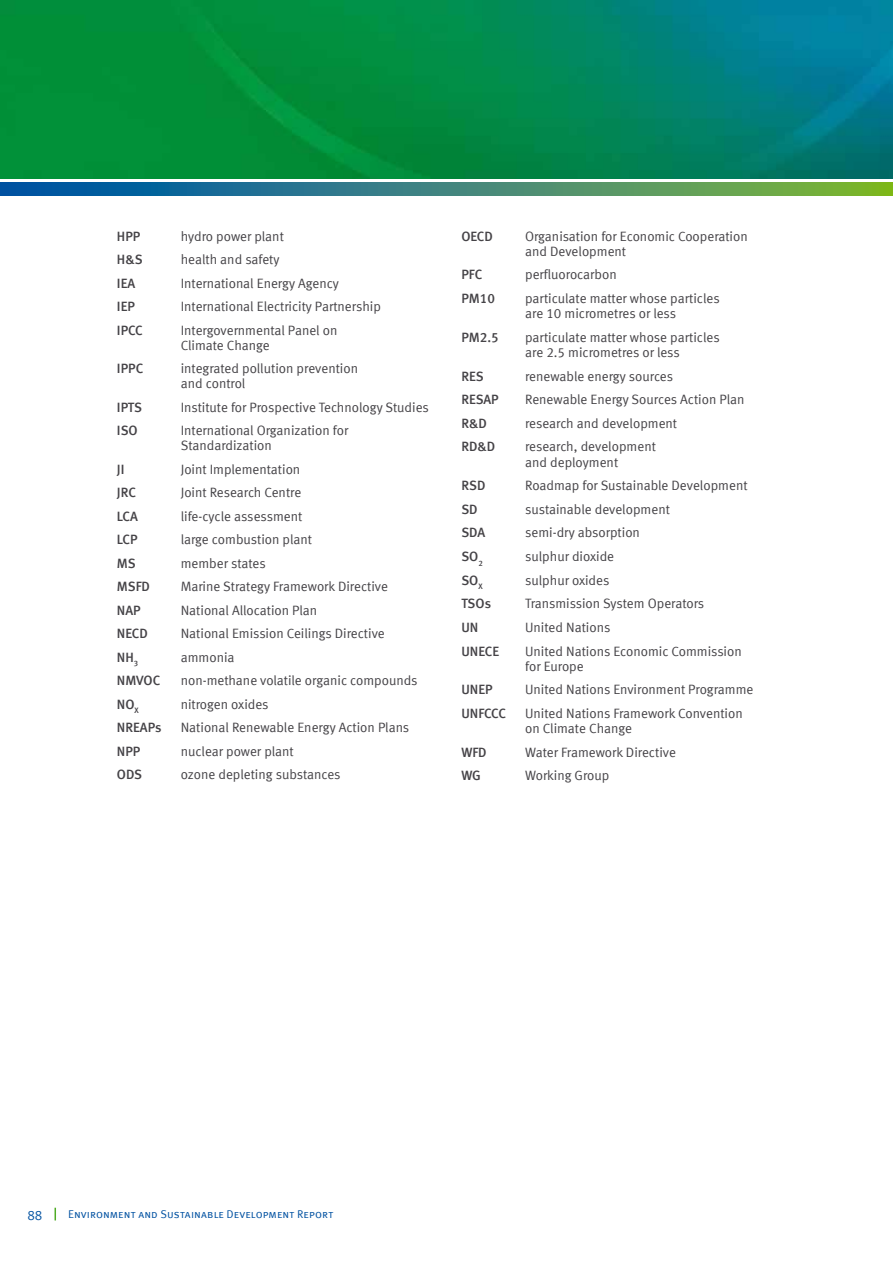
<style>
.page{position:relative;width:893px;height:1263px;background:#fff}
.page>*{position:absolute;margin:0;border:0;box-sizing:border-box;transform-origin:0 0}
.t1{font:13.5px/15.1px "Meta Normal LF";color:#454347}
.t2{font:13.5px "Meta Medium LF";color:#454347}
.t3{font:13.5px "Meta Normal LF Caps";color:#0051a1}
.t4{font:11.25px "Meta Normal LF Caps";letter-spacing:.01em;color:#0051a1}
</style>
<div class="page">
<svg style="left:55px;top:1208px;width:1px;height:12px"></svg>
<svg style="left:0;top:183px;width:893px;height:13px"></svg>
<img style="left:0;top:0;width:893px;height:179px">
<p class="t2" style="left:117px;top:228px;width:7px">HPP</p>
<p class="t1" style="left:181px;top:228px;width:105px">hydro power plant</p>
<p class="t2" style="left:117px;top:252px;width:27px">H&amp;S</p>
<p class="t1" style="left:181px;top:252px;width:100px">health and safety</p>
<p class="t2" style="left:117px;top:275px;width:20px">IEA</p>
<p class="t1" style="left:181px;top:275px;width:160px">International Energy Agency</p>
<p class="t2" style="left:117px;top:299px;width:15px">IEP</p>
<p class="t1" style="left:181px;top:299px;width:202px">International Electricity Partnership</p>
<p class="t2" style="left:117px;top:322px;width:28px">IPCC</p>
<p class="t1" style="left:181px;top:322px;width:158px">Intergovernmental Panel on<br>Climate Change</p>
<p class="t2" style="left:117px;top:361px;width:28px">IPPC</p>
<p class="t1" style="left:181px;top:361px;width:179px">integrated pollution prevention and control</p>
<p class="t2" style="left:117px;top:399px;width:27px">IPTS</p>
<p class="t1" style="left:181px;top:399px;width:250px">Institute for Prospective Technology Studies</p>
<p class="t2" style="left:117px;top:423px;width:22px">ISO</p>
<p class="t1" style="left:181px;top:423px;width:169px">International Organization for<br>Standardization</p>
<p class="t2" style="left:117px;top:461px;width:9px">JI</p>
<p class="t1" style="left:181px;top:461px;width:121px">Joint Implementation</p>
<p class="t2" style="left:117px;top:485px;width:21px">JRC</p>
<p class="t1" style="left:181px;top:485px;width:122px">Joint Research Centre</p>
<p class="t2" style="left:117px;top:508px;width:23px">LCA</p>
<p class="t1" style="left:181px;top:508px;width:123px">life-cycle assessment</p>
<p class="t2" style="left:117px;top:532px;width:18px">LCP</p>
<p class="t1" style="left:181px;top:532px;width:133px">large combustion plant</p>
<p class="t2" style="left:117px;top:555px;width:20px">MS</p>
<p class="t1" style="left:181px;top:555px;width:87px">member states</p>
<p class="t2" style="left:117px;top:579px;width:35px">MSFD</p>
<p class="t1" style="left:181px;top:579px;width:209px">Marine Strategy Framework Directive</p>
<p class="t2" style="left:117px;top:602px;width:21px">NAP</p>
<p class="t1" style="left:181px;top:602px;width:138px">National Allocation Plan</p>
<p class="t2" style="left:117px;top:626px;width:32px">N ECD</p>
<p class="t1" style="left:181px;top:626px;width:206px">National Emission Ceilings Directive</p>
<p class="t2" style="left:117px;top:649px;width:23px">NH <sub>3</sub></p>
<p class="t1" style="left:181px;top:649px;width:55px">ammonia</p>
<p class="t2" style="left:117px;top:673px;width:10px">NMV</p>
<p class="t2" style="left:144px;top:673px;width:18px">OC</p>
<p class="t1" style="left:181px;top:673px;width:238px">non-methane volatile organic compounds</p>
<p class="t2" style="left:117px;top:696px;width:23px">NO<sub>X</sub></p>
<p class="t1" style="left:181px;top:696px;width:89px">nitrogen oxides</p>
<p class="t2" style="left:117px;top:720px;width:46px">N REAPs</p>
<p class="t1" style="left:181px;top:720px;width:230px">National Renewable Energy Action Plans</p>
<p class="t2" style="left:117px;top:743px;width:7px">NPP</p>
<p class="t1" style="left:181px;top:743px;width:115px">nuclear power plant</p>
<p class="t2" style="left:117px;top:767px;width:27px">ODS</p>
<p class="t1" style="left:181px;top:767px;width:161px">ozone depleting substances</p>
<p class="t2" style="left:461px;top:228px;width:33px">OECD</p>
<p class="t1" style="left:525px;top:228px;width:224px">Organisation for Economic Cooperation and Development</p>
<p class="t2" style="left:461px;top:267px;width:22px">PF C</p>
<p class="t1" style="left:525px;top:267px;width:93px">perfluorocarbon</p>
<p class="t2" style="left:461px;top:291px;width:35px">PM10</p>
<p class="t1" style="left:525px;top:291px;width:196px">particulate matter whose particles are 10 micrometres or less</p>
<p class="t2" style="left:461px;top:329px;width:39px">PM2.5</p>
<p class="t1" style="left:525px;top:329px;width:196px">particulate matter whose particles are 2.5 micrometres or less</p>
<p class="t2" style="left:461px;top:368px;width:24px">RES</p>
<p class="t1" style="left:525px;top:368px;width:149px">renewable energy sources</p>
<p class="t2" style="left:461px;top:392px;width:34px">RESAP</p>
<p class="t1" style="left:525px;top:392px;width:221px">Renewable Energy Sources Action Plan</p>
<p class="t2" style="left:461px;top:415px;width:27px">R&amp;D</p>
<p class="t1" style="left:525px;top:415px;width:153px">research and development</p>
<p class="t2" style="left:461px;top:439px;width:35px">RD&amp;D</p>
<p class="t1" style="left:525px;top:439px;width:132px">research, development and deployment</p>
<p class="t2" style="left:461px;top:478px;width:26px">RSD</p>
<p class="t1" style="left:525px;top:478px;width:224px">Roadmap for Sustainable Development</p>
<p class="t2" style="left:461px;top:501px;width:18px">SD</p>
<p class="t1" style="left:525px;top:501px;width:146px">sustainable development</p>
<p class="t2" style="left:461px;top:525px;width:25px">SDA</p>
<p class="t1" style="left:525px;top:525px;width:116px">semi-dry absorption</p>
<p class="t2" style="left:461px;top:548px;width:23px">SO<sub>2</sub></p>
<p class="t1" style="left:525px;top:549px;width:91px">sulphur dioxide</p>
<p class="t2" style="left:461px;top:572px;width:23px">SO<sub>X</sub></p>
<p class="t1" style="left:525px;top:572px;width:86px">sulphur oxides</p>
<p class="t2" style="left:461px;top:596px;width:31px">TSOs</p>
<p class="t1" style="left:525px;top:596px;width:181px">Transmission System Operators</p>
<p class="t2" style="left:461px;top:619px;width:14px">UN</p>
<p class="t1" style="left:525px;top:619px;width:87px">United Nations</p>
<p class="t2" style="left:461px;top:643px;width:39px">UN ECE</p>
<p class="t1" style="left:525px;top:643px;width:218px">United Nations Economic Commission for Europe</p>
<p class="t2" style="left:461px;top:682px;width:28px">UNEP</p>
<p class="t1" style="left:525px;top:682px;width:230px">United Nations Environment Programme</p>
<p class="t2" style="left:461px;top:705px;width:46px">UNFCCC</p>
<p class="t1" style="left:525px;top:705px;width:219px">United Nations Framework Convention on Climate Change</p>
<p class="t2" style="left:461px;top:744px;width:27px">WF D</p>
<p class="t1" style="left:525px;top:744px;width:152px">Water Framework Directive</p>
<p class="t2" style="left:461px;top:768px;width:8px">WG</p>
<p class="t1" style="left:525px;top:768px;width:86px">Working Group</p>
<p class="t3" style="left:27px;top:1208px;width:17px">88</p>
<p class="t4" style="left:68px;top:1208px;width:267px">Environment and Sustainable Development Report</p>
</div>
